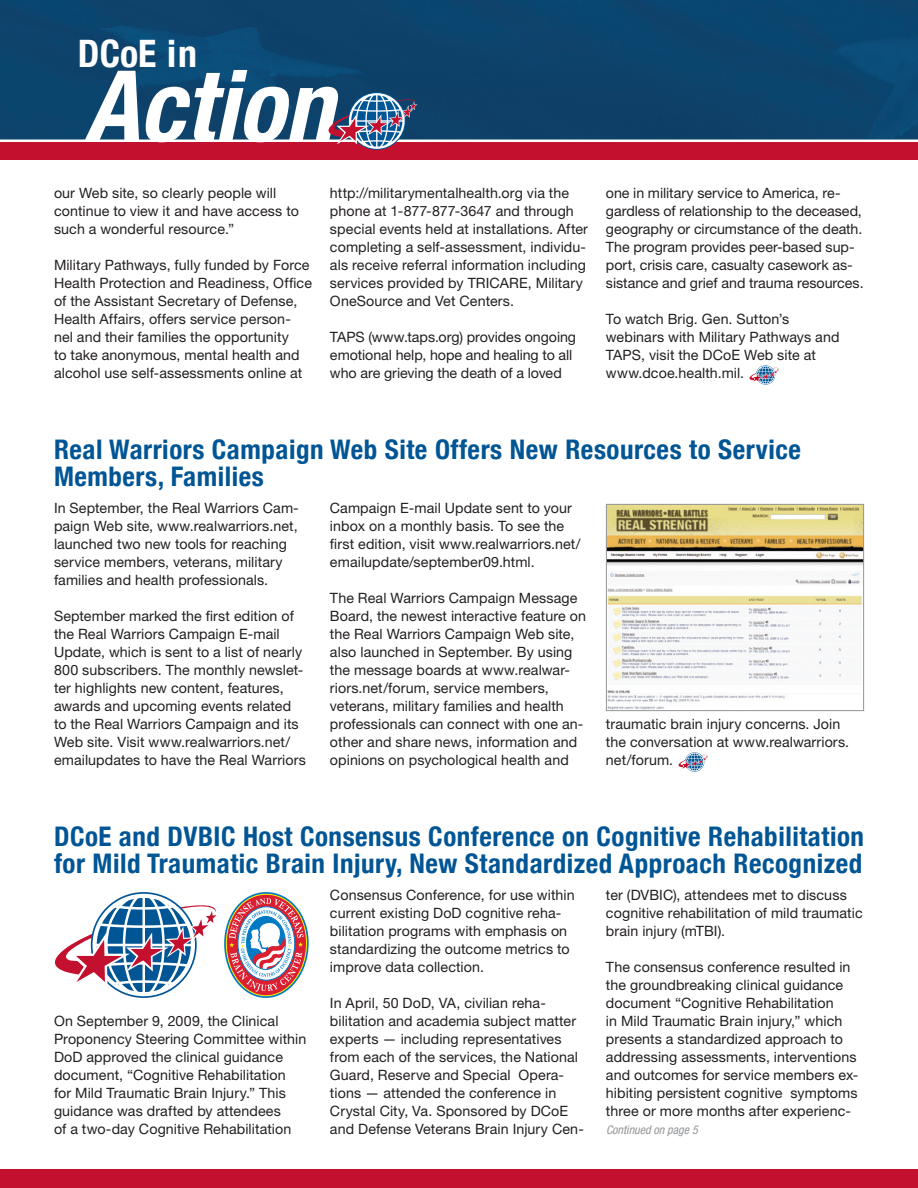
<style>
.page{position:relative;width:918px;height:1188px;background:#fff}
.page>*{position:absolute;margin:0;border:0;box-sizing:border-box;transform-origin:0 0}
.t1{font:italic 700 condensed 98.25px "Helvetica Neue LT Std";color:#fff}
.t2{font:700 condensed 37.8px "Helvetica Neue";color:#fff}
.t3{font:700 condensed 27px/27px "Helvetica Neue";letter-spacing:.02em;color:#005595}
.t4{font:14.25px/18px "Helvetica Neue LT Std";letter-spacing:.005em;color:#231f20}
.t5{font:italic condensed 12px "Helvetica Neue LT Std";color:#939598}
.t6{font:3.15px "Myriad Pro";color:#231f20}
</style>
<div class="page">
<img style="left:0;top:0;width:918px;height:139px">
<div style="left:0;top:1170px;width:918px;height:18px;background:#c3102f"></div>
<div style="left:0;top:142px;width:918px;height:18px;background:#c3102f"></div>
<svg style="left:322px;top:92px;width:96px;height:58px"></svg>
<svg style="left:749px;top:365px;width:30px;height:20px"></svg>
<img style="left:608px;top:506px;width:254px;height:203px">
<div style="left:606px;top:504px;width:258px;height:207px;border:1px solid #939598"></div>
<svg style="left:678px;top:752px;width:30px;height:20px"></svg>
<div style="left:224px;top:892px;width:85px;height:106px;border:4px solid #007bc3;border-radius:50%"></div>
<svg style="left:226px;top:894px;width:80px;height:102px"></svg>
<svg style="left:229px;top:898px;width:74px;height:94px"></svg>
<svg style="left:55px;top:892px;width:162px;height:106px"></svg>
<h2 class="t2" style="left:78px;top:31px;width:121px">DCoE in</h2>
<h1 class="t1" style="left:84px;top:47px;width:251px">Action</h1>
<p class="t4" style="left:54px;top:184px;width:246px">our Web site, so clearly people will continue to view it and have access to such a wonderful resource.”</p>
<p class="t4" style="left:54px;top:256px;width:259px">Military Pathways, fully funded by Force Health Protection and Readiness, Office of the Assistant Secretary of Defense, Health Affairs, offers service person&shy;nel and their families the opportunity<br>to take anonymous, mental health and alcohol use self-assessments online at</p>
<p class="t4" style="left:330px;top:184px;width:259px">http://militarymentalhealth.org via the phone at 1-877-877-3647 and through special events held at installations. After completing a self-assessment, individu&shy;als receive referral information including services provided by TRICARE, Military OneSource and Vet Centers.</p>
<p class="t4" style="left:330px;top:328px;width:248px">TAPS (www.taps.org) provides ongoing emotional help, hope and healing to all who are grieving the death of a loved</p>
<p class="t4" style="left:606px;top:184px;width:259px">one in military service to America, re&shy;gardless of relationship to the deceased, geography or circumstance of the death.<br>The program provides peer-based sup&shy;port, crisis care, casualty casework as&shy;sistance and grief and trauma resources.</p>
<p class="t4" style="left:606px;top:310px;width:235px">To watch Brig. Gen. Sutton’s webinars with Military Pathways and<br>TAPS, visit the DCoE Web site at www.dcoe.health.mil.</p>
<p class="t6" style="left:756px;top:316px;width:17px">1234567890</p>
<h3 class="t3" style="left:54px;top:436px;width:748px">Real Warriors Campaign Web Site Offers New Resources to Service<br>Members, Families</h3>
<p class="t4" style="left:54px;top:499px;width:246px">In September, the Real Warriors Cam&shy;paign Web site, www.realwarriors.net, launched two new tools for reaching service members, veterans, military families and health professionals.</p>
<p class="t4" style="left:54px;top:607px;width:254px">September marked the first edition of the Real Warriors Campaign E-mail Update, which is sent to a list of nearly 800 subscribers. The monthly newslet&shy;ter highlights new content, features, awards and upcoming events related to the Real Warriors Campaign and its Web site. Visit www.realwarriors.net/ emailupdates to have the Real Warriors</p>
<p class="t4" style="left:330px;top:499px;width:252px">Campaign E-mail Update sent to your inbox on a monthly basis. To see the first edition, visit www.realwarriors.net/ emailupdate/september09.html.</p>
<p class="t4" style="left:330px;top:589px;width:258px">The Real Warriors Campaign Message Board, the newest interactive feature on the Real Warriors Campaign Web site, also launched in September. By using the message boards at www.realwar&shy;riors.net/forum, service members, veterans, military families and health professionals can connect with one an&shy;other and share news, information and opinions on psychological health and</p>
<p class="t4" style="left:606px;top:715px;width:245px">traumatic brain injury concerns. Join the conversation at www.realwarriors. net/forum.</p>
<h3 class="t3" style="left:54px;top:823px;width:812px">DCoE and DVBIC Host Consensus Conference on Cognitive Rehabilitation for Mild Traumatic Brain Injury, New Standardized Approach Recognized</h3>
<p class="t4" style="left:54px;top:1012px;width:254px">On September 9, 2009, the Clinical Proponency Steering Committee within DoD approved the clinical guidance document, “Cognitive Rehabilitation for Mild Traumatic Brain Injury.” This guidance was drafted by attendees<br>of a two-day Cognitive Rehabilitation</p>
<p class="t4" style="left:330px;top:886px;width:246px">Consensus Conference, for use within current existing DoD cognitive reha&shy;bilitation programs with emphasis on standardizing the outcome metrics to improve data collection.</p>
<p class="t4" style="left:330px;top:994px;width:255px">In April, 50 DoD, VA, civilian reha&shy;bilitation and academia subject matter experts — including representatives from each of the services, the National Guard, Reserve and Special Opera&shy;tions — attended the conference in Crystal City, Va. Sponsored by DCoE and Defense Veterans Brain Injury Cen-</p>
<p class="t4" style="left:606px;top:886px;width:258px">ter (DVBIC), attendees met to discuss cognitive rehabilitation of mild traumatic brain injury (mTBI).</p>
<p class="t4" style="left:606px;top:958px;width:254px">The consensus conference resulted in the groundbreaking clinical guidance document “Cognitive Rehabilitation<br>in Mild Traumatic Brain injury,” which presents a standardized approach to addressing assessments, interventions and outcomes for service members ex&shy;hibiting persistent cognitive symptoms three or more months after experienc-</p>
<p class="t5" style="left:606px;top:1123px;width:93px">Continued on page 5</p>
</div>
